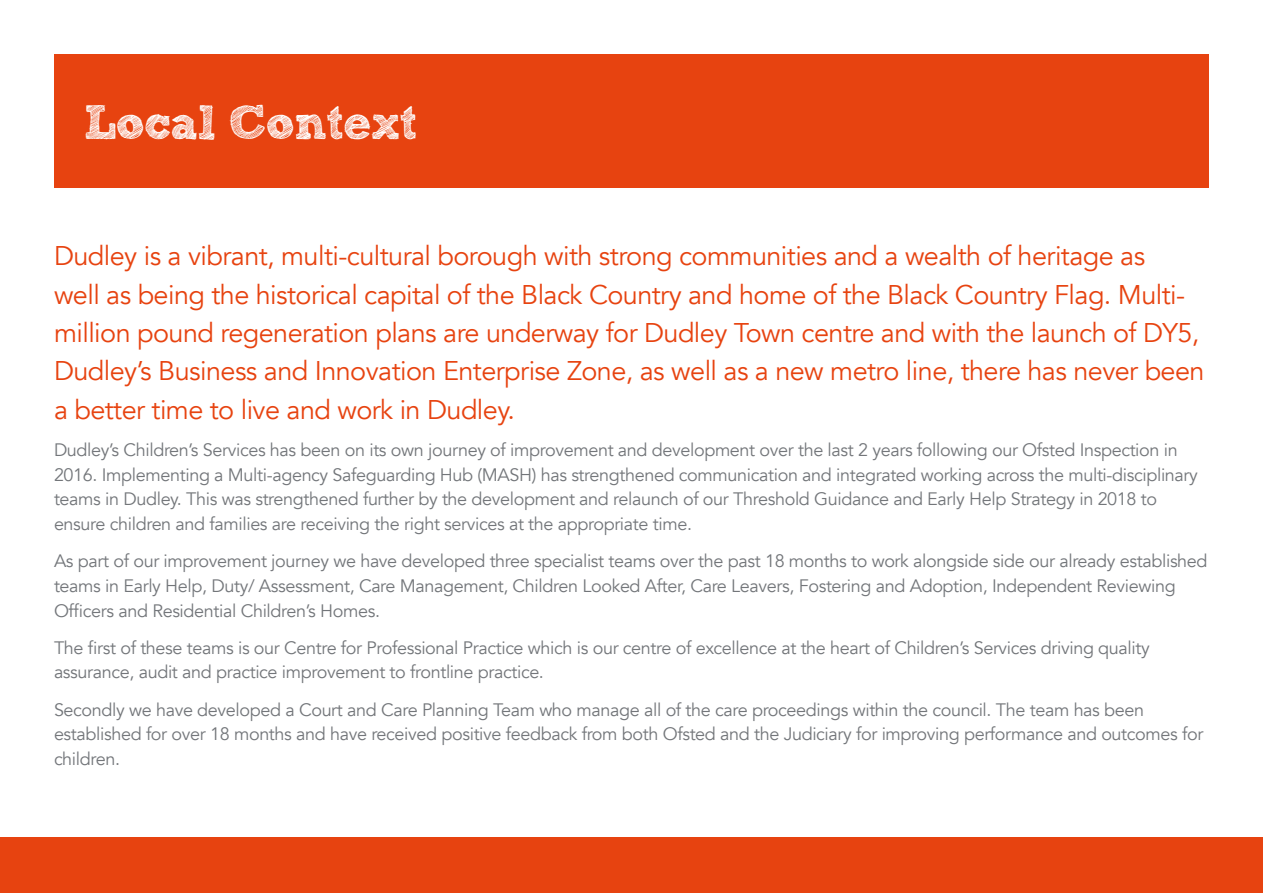
<style>
.page{position:relative;width:1263px;height:893px;background:#fff}
.page>*{position:absolute;margin:0;border:0;box-sizing:border-box;transform-origin:0 0}
.t1{font:700 48px "freeversion Sketch Block";letter-spacing:-.02em;color:#fff}
.t2{font:27px/38.4px "Avenir";letter-spacing:-.02em;color:#e74310}
.t3{font:18px/24.6px "Avenir";letter-spacing:-.02em;color:#73767a}
</style>
<div class="page">
<div style="left:0;top:838px;width:1263px;height:55px;background:#e74310"></div>
<div style="left:54px;top:54px;width:1155px;height:133px;background:#e74310"></div>
<p class="t1" style="left:84px;top:104px;width:335px">Local Context</p>
<p class="t2" style="left:54px;top:237px;width:1152px">Dudley is a vibrant, multi-cultural borough with strong communities and a wealth of heritage as<br>well as being the historical capital of the Black Country and home of the Black Country Flag. Multi&shy;million pound regeneration plans are underway for Dudley Town centre and with the launch of DY5, Dudley’s Business and Innovation Enterprise Zone, as well as a new metro line, there has never been a better time to live and work in Dudley.</p>
<p class="t3" style="left:54px;top:438px;width:1145px">Dudley’s Children’s Services has been on its own journey of improvement and development over the last 2 years following our Ofsted Inspection in 2016. Implementing a Multi-agency Safeguarding Hub (MASH) has strengthened communication and integrated working across the multi-disciplinary teams in Dudley. This was strengthened further by the development and relaunch of our Threshold Guidance and Early Help Strategy in 2018 to ensure children and families are receiving the right services at the appropriate time.</p>
<p class="t3" style="left:54px;top:549px;width:1155px">As part of our improvement journey we have developed three specialist teams over the past 18 months to work alongside side our already established teams in Early Help, Duty/ Assessment, Care Management, Children Looked After, Care Leavers, Fostering and Adoption, Independent Reviewing<br>Officers and Residential Children’s Homes.</p>
<p class="t3" style="left:54px;top:636px;width:1097px">The first of these teams is our Centre for Professional Practice which is our centre of excellence at the heart of Children’s Services driving quality assurance, audit and practice improvement to frontline practice.</p>
<p class="t3" style="left:54px;top:698px;width:1151px">Secondly we have developed a Court and Care Planning Team who manage all of the care proceedings within the council. The team has been established for over 18 months and have received positive feedback from both Ofsted and the Judiciary for improving performance and outcomes for children.</p>
</div>
